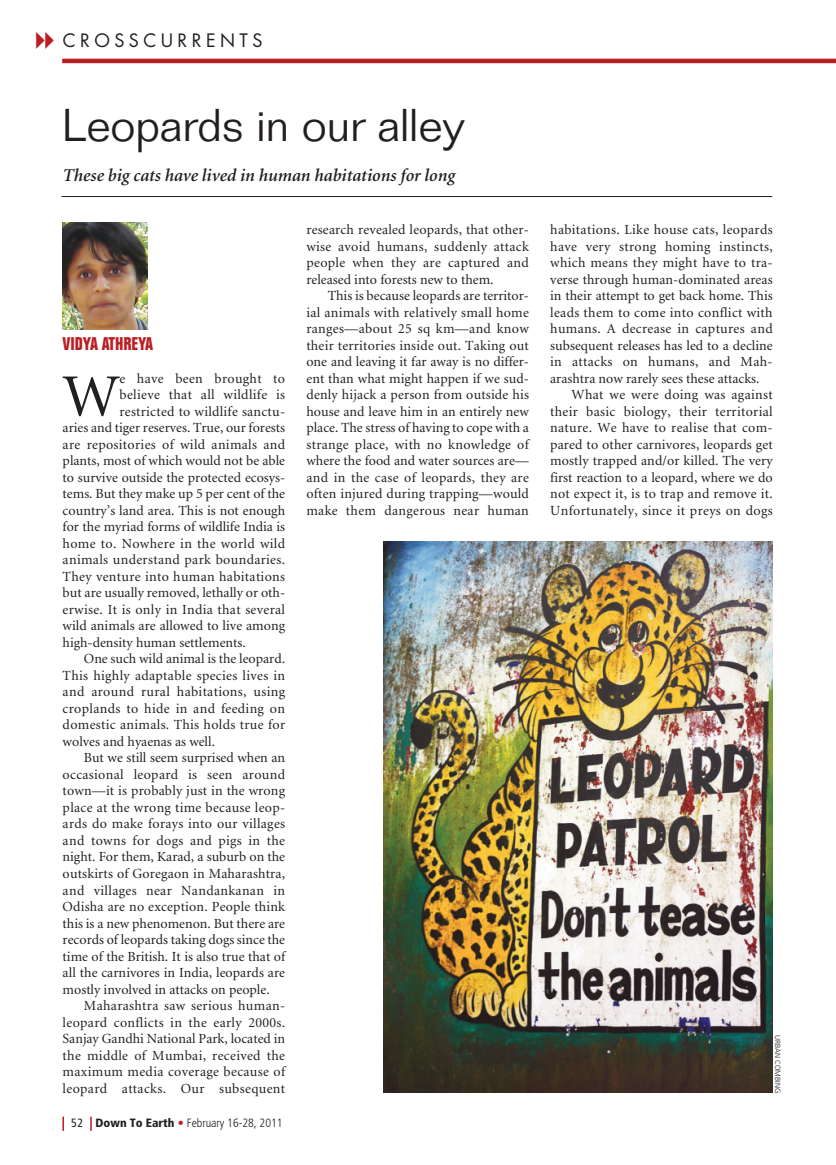
<style>
.page{position:relative;width:836px;height:1165px;background:#fff}
.page>*{position:absolute;margin:0;border:0;box-sizing:border-box;transform-origin:0 0}
.t1{font:60.45px "Minion";color:#231f20}
.t2{font:300 45px "Folio";color:#231f20}
.t3{font:italic 600 18px "Minion";color:#231f20}
.t4{font:18px "Futura";letter-spacing:.245em;color:#231f20}
.t5{font:700 condensed 18px "Folio";color:#bb1d23}
.t6{font:13.95px "Minion";letter-spacing:.015em;color:#231f20}
.t7{font:300 condensed 12px "Frutiger";color:#231f20}
.t8{font:300 7.5px "Frutiger";color:#231f20}
.s1{font-weight:400}
.s2{font-weight:900}
.s3{font-weight:900;color:#bb1d23}
</style>
<div class="page">
<img style="left:62px;top:222px;width:85px;height:107px">
<hr style="left:61px;top:196px;width:711px;height:1px;background:#231f20">
<hr style="left:62px;top:59px;width:773px;height:4px;background:#bb1d23">
<svg style="left:62px;top:1116px;width:2px;height:14px"></svg>
<svg style="left:90px;top:1116px;width:2px;height:14px"></svg>
<img style="left:384px;top:541px;width:388px;height:551px">
<p class="t4" style="left:63px;top:32px;width:201px">CROSSCURRENTS</p>
<p class="t2" style="left:62px;top:108px;width:403px">Leopards in our alley</p>
<p class="t3" style="left:62px;top:168px;width:394px">These big cats have lived in human habitations for long</p>
<p class="t5" style="left:63px;top:337px;width:92px">VIDYA ATHREYA</p>
<p class="t1" style="left:63px;top:373px;width:58px">W</p>
<p class="t6" style="left:119px;top:373px;width:167px">e have been brought to</p>
<p class="t6" style="left:119px;top:389px;width:167px">believe that all wildlife is</p>
<p class="t6" style="left:119px;top:406px;width:167px">restricted to wildlife sanctu-</p>
<p class="t6" style="left:63px;top:422px;width:224px">aries and tiger reserves. True, our forests</p>
<p class="t6" style="left:63px;top:439px;width:224px">are repositories of wild animals and</p>
<p class="t6" style="left:63px;top:455px;width:224px">plants, most of which would not be able</p>
<p class="t6" style="left:63px;top:472px;width:224px">to survive outside the protected ecosys-</p>
<p class="t6" style="left:63px;top:488px;width:224px">tems. But they make up 5 per cent of the</p>
<p class="t6" style="left:63px;top:505px;width:224px">country’s land area. This is not enough</p>
<p class="t6" style="left:63px;top:521px;width:224px">for the myriad forms of wildlife India is</p>
<p class="t6" style="left:63px;top:538px;width:224px">home to. Nowhere in the world wild</p>
<p class="t6" style="left:63px;top:554px;width:224px">animals understand park boundaries.</p>
<p class="t6" style="left:63px;top:571px;width:224px">They venture into human habitations</p>
<p class="t6" style="left:63px;top:587px;width:224px">but are usually removed, lethally or oth-</p>
<p class="t6" style="left:63px;top:604px;width:224px">erwise. It is only in India that several</p>
<p class="t6" style="left:63px;top:620px;width:224px">wild animals are allowed to live among</p>
<p class="t6" style="left:63px;top:637px;width:185px">high-density human settlements.</p>
<p class="t6" style="left:84px;top:653px;width:203px">One such wild animal is the leopard.</p>
<p class="t6" style="left:63px;top:670px;width:224px">This highly adaptable species lives in</p>
<p class="t6" style="left:63px;top:686px;width:224px">and around rural habitations, using</p>
<p class="t6" style="left:63px;top:703px;width:224px">croplands to hide in and feeding on</p>
<p class="t6" style="left:63px;top:719px;width:224px">domestic animals. This holds true for</p>
<p class="t6" style="left:63px;top:736px;width:154px">wolves and hyaenas as well.</p>
<p class="t6" style="left:84px;top:752px;width:203px">But we still seem surprised when an</p>
<p class="t6" style="left:63px;top:769px;width:224px">occasional leopard is seen around</p>
<p class="t6" style="left:63px;top:785px;width:224px">town—it is probably just in the wrong</p>
<p class="t6" style="left:63px;top:802px;width:224px">place at the wrong time because leop-</p>
<p class="t6" style="left:63px;top:818px;width:224px">ards do make forays into our villages</p>
<p class="t6" style="left:63px;top:835px;width:224px">and towns for dogs and pigs in the</p>
<p class="t6" style="left:63px;top:851px;width:224px">night. For them, Karad, a suburb on the</p>
<p class="t6" style="left:63px;top:868px;width:224px">outskirts of Goregaon in Maharashtra,</p>
<p class="t6" style="left:63px;top:884px;width:224px">and villages near Nandankanan in</p>
<p class="t6" style="left:63px;top:901px;width:224px">Odisha are no exception. People think</p>
<p class="t6" style="left:63px;top:917px;width:224px">this is a new phenomenon. But there are</p>
<p class="t6" style="left:63px;top:934px;width:224px">records of leopards taking dogs since the</p>
<p class="t6" style="left:63px;top:950px;width:224px">time of the British. It is also true that of</p>
<p class="t6" style="left:63px;top:967px;width:224px">all the carnivores in India, leopards are</p>
<p class="t6" style="left:63px;top:983px;width:208px">mostly involved in attacks on people.</p>
<p class="t6" style="left:84px;top:1000px;width:203px">Maharashtra saw serious human-</p>
<p class="t6" style="left:63px;top:1016px;width:224px">leopard conflicts in the early 2000s.</p>
<p class="t6" style="left:63px;top:1033px;width:224px">Sanjay Gandhi National Park, located in</p>
<p class="t6" style="left:63px;top:1049px;width:224px">the middle of Mumbai, received the</p>
<p class="t6" style="left:63px;top:1066px;width:224px">maximum media coverage because of</p>
<p class="t6" style="left:63px;top:1082px;width:224px">leopard attacks. Our subsequent</p>
<p class="t7" style="left:71px;top:1118px;width:213px"><span class="s1">52</span> <span class="s2">Down To Earth</span> <span class="s3">•</span> February 16-28, 2011</p>
<p class="t6" style="left:306px;top:224px;width:224px">research revealed leopards, that other-</p>
<p class="t6" style="left:306px;top:241px;width:224px">wise avoid humans, suddenly attack</p>
<p class="t6" style="left:306px;top:257px;width:224px">people when they are captured and</p>
<p class="t6" style="left:306px;top:274px;width:188px">released into forests new to them.</p>
<p class="t6" style="left:327px;top:290px;width:203px">This is because leopards are territor-</p>
<p class="t6" style="left:306px;top:307px;width:224px">ial animals with relatively small home</p>
<p class="t6" style="left:306px;top:323px;width:224px">ranges—about 25 sq km—and know</p>
<p class="t6" style="left:306px;top:340px;width:224px">their territories inside out. Taking out</p>
<p class="t6" style="left:306px;top:356px;width:224px">one and leaving it far away is no differ-</p>
<p class="t6" style="left:306px;top:373px;width:224px">ent than what might happen if we sud-</p>
<p class="t6" style="left:306px;top:389px;width:224px">denly hijack a person from outside his</p>
<p class="t6" style="left:306px;top:406px;width:224px">house and leave him in an entirely new</p>
<p class="t6" style="left:306px;top:422px;width:224px">place. The stress of having to cope with a</p>
<p class="t6" style="left:306px;top:439px;width:224px">strange place, with no knowledge of</p>
<p class="t6" style="left:306px;top:455px;width:224px">where the food and water sources are—</p>
<p class="t6" style="left:306px;top:472px;width:224px">and in the case of leopards, they are</p>
<p class="t6" style="left:306px;top:488px;width:224px">often injured during trapping—would</p>
<p class="t6" style="left:306px;top:505px;width:224px">make them dangerous near human</p>
<p class="t6" style="left:550px;top:224px;width:224px">habitations. Like house cats, leopards</p>
<p class="t6" style="left:550px;top:241px;width:224px">have very strong homing instincts,</p>
<p class="t6" style="left:550px;top:257px;width:224px">which means they might have to tra-</p>
<p class="t6" style="left:550px;top:274px;width:224px">verse through human-dominated areas</p>
<p class="t6" style="left:550px;top:290px;width:224px">in their attempt to get back home. This</p>
<p class="t6" style="left:550px;top:307px;width:224px">leads them to come into conflict with</p>
<p class="t6" style="left:550px;top:323px;width:224px">humans. A decrease in captures and</p>
<p class="t6" style="left:550px;top:340px;width:224px">subsequent releases has led to a decline</p>
<p class="t6" style="left:550px;top:356px;width:224px">in attacks on humans, and Mah-</p>
<p class="t6" style="left:550px;top:373px;width:211px">arashtra now rarely sees these attacks.</p>
<p class="t6" style="left:571px;top:389px;width:203px">What we were doing was against</p>
<p class="t6" style="left:550px;top:406px;width:224px">their basic biology, their territorial</p>
<p class="t6" style="left:550px;top:422px;width:224px">nature. We have to realise that com-</p>
<p class="t6" style="left:550px;top:439px;width:224px">pared to other carnivores, leopards get</p>
<p class="t6" style="left:550px;top:455px;width:224px">mostly trapped and/or killed. The very</p>
<p class="t6" style="left:550px;top:472px;width:224px">first reaction to a leopard, where we do</p>
<p class="t6" style="left:550px;top:488px;width:224px">not expect it, is to trap and remove it.</p>
<p class="t6" style="left:550px;top:505px;width:224px">Unfortunately, since it preys on dogs</p>
<p class="t8" style="left:780px;top:1034px;width:60px;rotate:90deg">URBAN COMBING</p>
</div>
